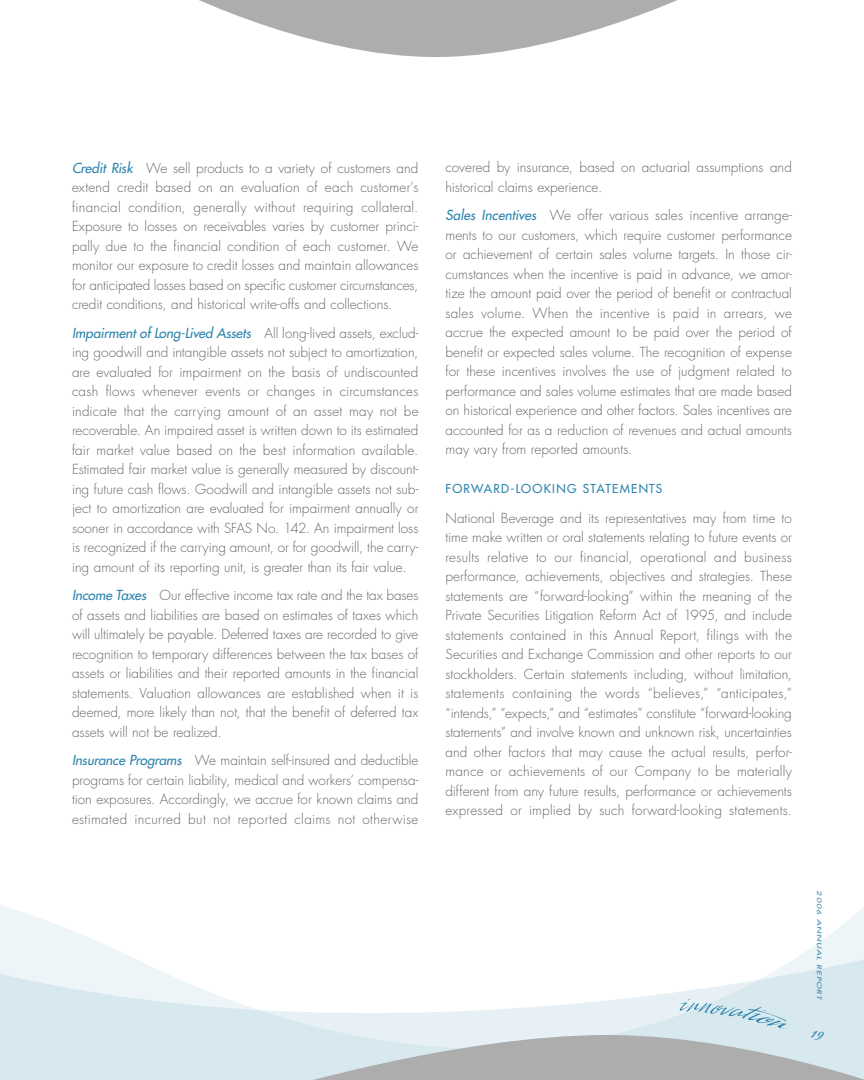
<style>
.page{position:relative;width:864px;height:1080px;background:#fff}
.page>*{position:absolute;margin:0;border:0;box-sizing:border-box;transform-origin:0 0}
.t1{font:300 13.5px/19.5px "Futura";letter-spacing:.005em;color:#686767;text-align:justify}
.t2{font:12px "Futura";letter-spacing:.1em;color:#2d84ad}
.t3{font:italic 6px "Futura";color:#2d84ad;scale:1.5 1}
.s1{font-weight:400;font-style:italic;color:#2d84ad}
</style>
<div class="page">
<svg style="left:0;top:905px;width:864px;height:175px"></svg>
<svg style="left:199px;top:0;width:478px;height:57px"></svg>
<svg style="left:270px;top:999px;width:594px;height:81px;background:#cfd7db"></svg>
<p class="t1" style="left:72px;top:158px;width:348px"><span class="s1">Credit Risk</span> We sell products to a variety of customers and extend credit based on an evaluation of each customer’s financial condition, generally without requiring collateral.<br>Exposure to losses on receivables varies by customer princi&shy;pally due to the financial condition of each customer. We monitor our exposure to credit losses and maintain allowances for anticipated losses based on specific customer circumstances, credit conditions, and historical write-offs and collections.</p>
<p class="t1" style="left:72px;top:323px;width:348px"><span class="s1">Impairment of Long-Lived Assets</span> All long-lived assets, exclud&shy;ing goodwill and intangible assets not subject to amortization, are evaluated for impairment on the basis of undiscounted cash flows whenever events or changes in circumstances indicate that the carrying amount of an asset may not be recoverable. An impaired asset is written down to its estimated fair market value based on the best information available.<br>Estimated fair market value is generally measured by discount&shy;ing future cash flows. Goodwill and intangible assets not sub&shy;ject to amortization are evaluated for impairment annually or sooner in accordance with SFAS No. 142. An impairment loss is recognized if the carrying amount, or for goodwill, the carry&shy;ing amount of its reporting unit, is greater than its fair value.</p>
<p class="t1" style="left:72px;top:586px;width:348px"><span class="s1">Income Taxes</span> Our effective income tax rate and the tax bases of assets and liabilities are based on estimates of taxes which will ultimately be payable. Deferred taxes are recorded to give recognition to temporary differences between the tax bases of assets or liabilities and their reported amounts in the financial statements. Valuation allowances are established when it is deemed, more likely than not, that the benefit of deferred tax assets will not be realized.</p>
<p class="t1" style="left:72px;top:751px;width:348px"><span class="s1">Insurance Programs</span> We maintain self-insured and deductible programs for certain liability, medical and workers’ compensa&shy;tion exposures. Accordingly, we accrue for known claims and estimated incurred but not reported claims not otherwise</p>
<p class="t1" style="left:446px;top:158px;width:348px">covered by insurance, based on actuarial assumptions and historical claims experience.</p>
<p class="t1" style="left:445px;top:206px;width:348px"><span class="s1">Sales Incentives</span> We offer various sales incentive arrange&shy;ments to our customers, which require customer performance or achievement of certain sales volume targets. In those cir&shy;cumstances when the incentive is paid in advance, we amor&shy;tize the amount paid over the period of benefit or contractual sales volume. When the incentive is paid in arrears, we accrue the expected amount to be paid over the period of benefit or expected sales volume. The recognition of expense for these incentives involves the use of judgment related to performance and sales volume estimates that are made based on historical experience and other factors. Sales incentives are accounted for as a reduction of revenues and actual amounts may vary from reported amounts.</p>
<p class="t2" style="left:446px;top:481px;width:218px">FORWARD-LOOKING STATEMENTS</p>
<p class="t1" style="left:445px;top:508px;width:348px">National Beverage and its representatives may from time to time make written or oral statements relating to future events or results relative to our financial, operational and business performance, achievements, objectives and strategies. These statements are “forward-looking” within the meaning of the Private Securities Litigation Reform Act of 1995, and include statements contained in this Annual Report, filings with the Securities and Exchange Commission and other reports to our stockholders. Certain statements including, without limitation, statements containing the words “believes,” “anticipates,” “intends,” “expects,” and “estimates” constitute “forward-looking statements” and involve known and unknown risk, uncertainties and other factors that may cause the actual results, perfor&shy;mance or achievements of our Company to be materially different from any future results, performance or achievements expressed or implied by such forward-looking statements.</p>
<p class="t3" style="left:823px;top:890px;width:75px;rotate:90deg">2006 ANNUAL REPORT</p>
</div>
